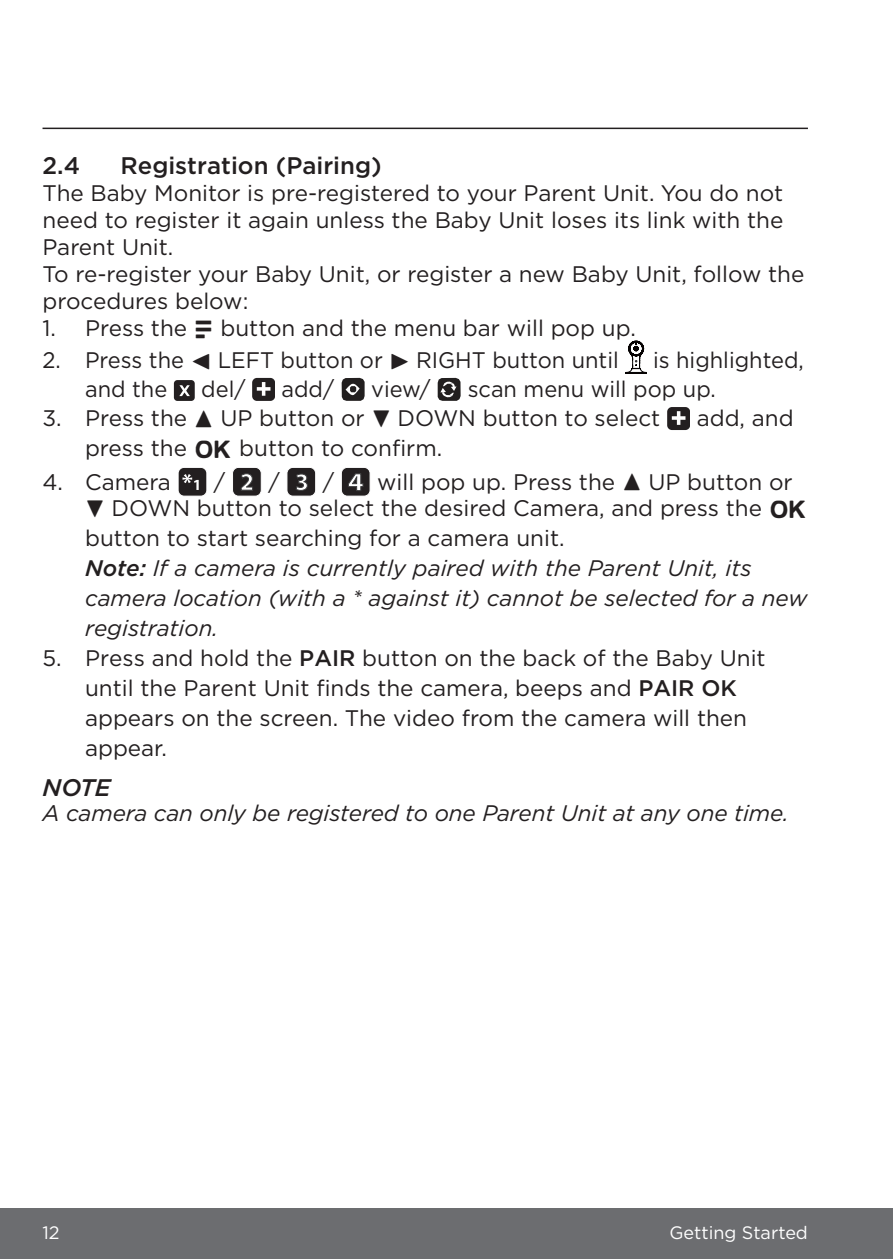
<style>
.page{position:relative;width:893px;height:1259px;background:#fff}
.page>*{position:absolute;margin:0;border:0;box-sizing:border-box;transform-origin:0 0}
.t1{font:500 24px "Gotham";color:#231f20}
.t2{font:italic 500 24px "Gotham";color:#231f20}
.t3{font:22.5px/27px "Gotham";color:#231f20}
.t4{font:italic 22.5px/30px "Gotham";color:#231f20}
.t5{font:18px "Gotham";color:#fff}
.s1{font-family:"MBP33 36"}
.s2{font-family:"MBP33 36";font-style:normal}
.s3{font-style:normal}
.s4{font-weight:500}
</style>
<div class="page">
<div style="left:0;top:1208px;width:893px;height:51px;background:#6c6d70"></div>
<hr style="left:43px;top:128px;width:765px;height:1px;background:#231f20">
<svg style="left:625px;top:341px;width:21px;height:33px"></svg>
<div style="left:174px;top:380px;width:21px;height:21px;background:#231f20;border-radius:3px"></div>
<svg style="left:179px;top:385px;width:11px;height:11px"></svg>
<div style="left:252px;top:378px;width:23px;height:23px;background:#231f20;border-radius:5px"></div>
<svg style="left:257px;top:382px;width:13px;height:14px"></svg>
<svg style="left:342px;top:378px;width:23px;height:23px"></svg>
<svg style="left:438px;top:378px;width:23px;height:23px"></svg>
<div style="left:667px;top:407px;width:23px;height:23px;background:#231f20;border-radius:5px"></div>
<svg style="left:672px;top:411px;width:13px;height:14px"></svg>
<div style="left:178px;top:467px;width:29px;height:29px;background:#231f20;border-radius:6px"></div>
<div style="left:178px;top:467px;width:29px;height:29px;border:1px solid #fff;border-radius:6px"></div>
<svg style="left:183px;top:474px;width:16px;height:16px"></svg>
<div style="left:233px;top:467px;width:28px;height:29px;background:#231f20;border-radius:6px"></div>
<div style="left:232px;top:467px;width:30px;height:29px;border:1px solid #fff;border-radius:6px"></div>
<svg style="left:241px;top:473px;width:12px;height:17px"></svg>
<div style="left:287px;top:467px;width:29px;height:29px;background:#231f20;border-radius:6px"></div>
<div style="left:287px;top:467px;width:29px;height:29px;border:1px solid #fff;border-radius:6px"></div>
<svg style="left:296px;top:474px;width:12px;height:17px"></svg>
<div style="left:341px;top:467px;width:29px;height:29px;background:#231f20;border-radius:6px"></div>
<div style="left:341px;top:467px;width:29px;height:29px;border:1px solid #fff;border-radius:6px"></div>
<svg style="left:348px;top:473px;width:15px;height:18px"></svg>
<p class="t1" style="left:43px;top:150px;width:39px">2.4</p>
<p class="t1" style="left:120px;top:150px;width:263px">Registration (Pairing)</p>
<p class="t3" style="left:43px;top:179px;width:763px">The Baby Monitor is pre-registered to your Parent Unit. You do not need to register it again unless the Baby Unit loses its link with the Parent Unit.<br>To re-register your Baby Unit, or register a new Baby Unit, follow the procedures below:</p>
<p class="t3" style="left:43px;top:314px;width:595px">1. Press the <span class="s1">M</span> button and the menu bar will pop up.</p>
<p class="t3" style="left:43px;top:346px;width:578px">2. Press the <span class="s1">&lt;</span> LEFT button or <span class="s1">&gt;</span> RIGHT button until</p>
<p class="t3" style="left:653px;top:346px;width:152px">is highlighted,</p>
<p class="t3" style="left:85px;top:375px;width:84px">and the</p>
<p class="t3" style="left:201px;top:375px;width:46px">del/</p>
<p class="t3" style="left:281px;top:375px;width:54px">add/</p>
<p class="t3" style="left:371px;top:375px;width:61px">view/</p>
<p class="t3" style="left:468px;top:375px;width:250px">scan menu will pop up.</p>
<p class="t3" style="left:43px;top:404px;width:619px">3. Press the <span class="s1">+</span> UP button or <span class="s1">-</span> DOWN button to select</p>
<p class="t3" style="left:697px;top:404px;width:98px">add, and</p>
<p class="t3" style="left:85px;top:434px;width:359px">press the <span class="s1">O</span> button to confirm.</p>
<p class="t3" style="left:43px;top:468px;width:130px">4. Camera</p>
<p class="t3" style="left:214px;top:468px;width:13px">/</p>
<p class="t3" style="left:268px;top:468px;width:13px">/</p>
<p class="t3" style="left:323px;top:468px;width:13px">/</p>
<p class="t3" style="left:377px;top:468px;width:417px">will pop up. Press the <span class="s1">+</span> UP button or</p>
<p class="t4" style="left:85px;top:493px;width:724px"><span class="s2">-</span> <span class="s3">DOWN button to select the desired Camera, and press the</span> <span class="s2">O </span><span class="s3">button to start searching for a camera unit.<br></span><span class="s4">Note:</span> If a camera is currently paired with the Parent Unit, its camera location (with a * against it) cannot be selected for a new registration.</p>
<p class="t3" style="left:85px;top:643px;width:682px;line-height:30px;text-indent:-43px">5. Press and hold the <span class="s4">PAIR</span> button on the back of the Baby Unit until the Parent Unit finds the camera, beeps and <span class="s4">PAIR OK </span>appears on the screen. The video from the camera will then appear.</p>
<p class="t2" style="left:43px;top:772px;width:70px">NOTE</p>
<p class="t4" style="left:43px;top:797px;width:747px">A camera can only be registered to one Parent Unit at any one time.</p>
<p class="t5" style="left:43px;top:1221px;width:19px">12</p>
<p class="t5" style="left:669px;top:1221px;width:140px">Getting Started</p>
</div>
